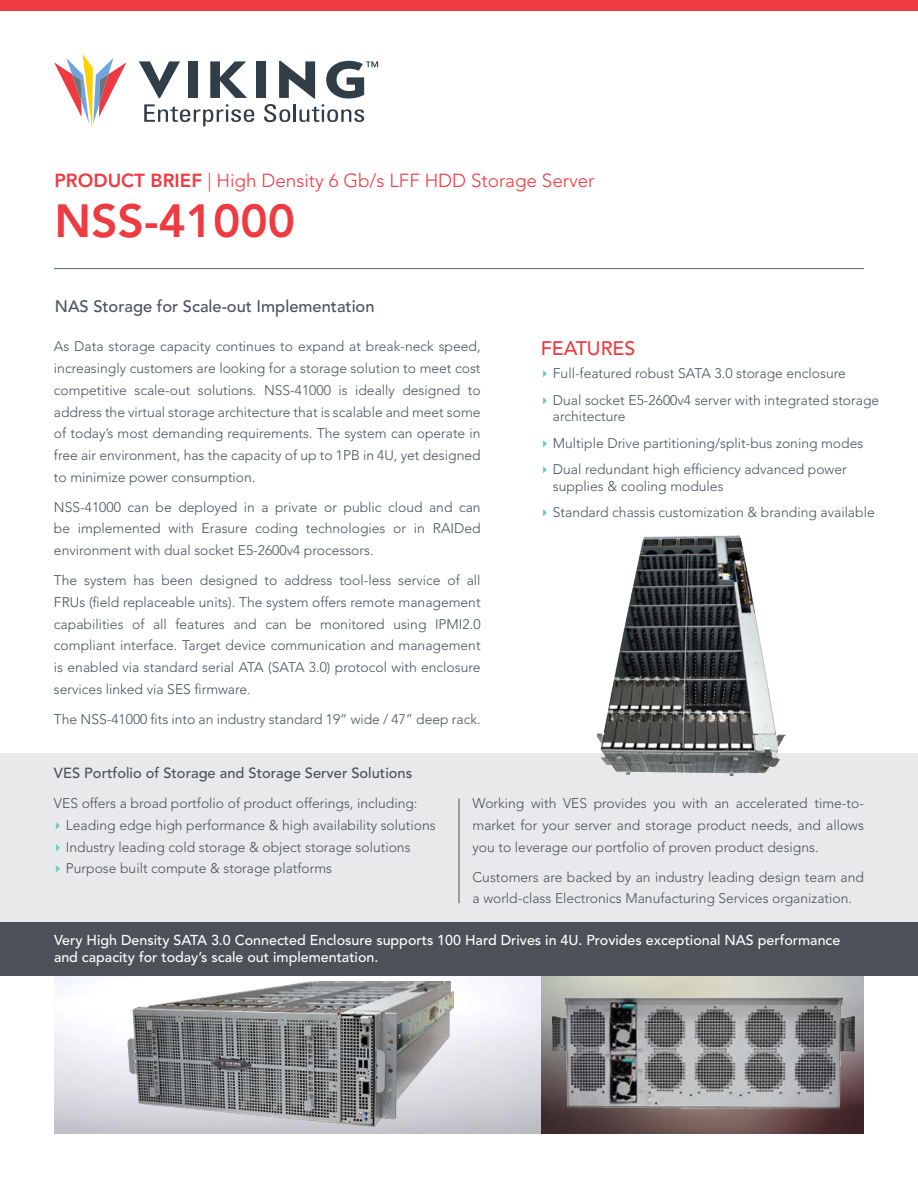
<style>
.page{position:relative;width:918px;height:1188px;background:#fff}
.page>*{position:absolute;margin:0;border:0;box-sizing:border-box;transform-origin:0 0}
.t1{font:800 46.2px "Avenir LT Std";color:#ee3a41}
.t2{font:500 19.5px "Avenir LT Std";color:#ee3a41}
.t3{font:300 18.9px "Avenir LT Std";color:#ee3a41}
.t4{font:500 16.5px "Avenir LT Std";color:#4c515a}
.t5{font:500 14.7px "Avenir LT Std";color:#4c515a}
.grey_bullets{font:500 14.25px/17.1px "Avenir LT Std";color:#fff}
.t6{font:300 13.8px/21.8px "Avenir LT Std";color:#4c515a;text-align:justify}
.s1{font-weight:800}
.s2{font-family:"Courier";font-weight:400;color:#6bc8be}
</style>
<div class="page">
<div style="left:0;top:754px;width:918px;height:168px;background:#e8e9ea"></div>
<div style="left:0;top:0;width:918px;height:10px;background:#ee3a41"></div>
<hr style="left:54px;top:268px;width:810px;height:1px;background:#6a747b">
<img style="left:541px;top:975px;width:323px;height:159px">
<img style="left:54px;top:975px;width:487px;height:159px">
<img style="left:126px;top:981px;width:329px;height:149px">
<img style="left:551px;top:997px;width:303px;height:111px">
<div style="left:0;top:922px;width:918px;height:53px;background:#4c515a"></div>
<hr style="left:459px;top:798px;width:1px;height:105px;background:#4c515a">
<img style="left:598px;top:535px;width:190px;height:242px">
<svg style="left:54px;top:54px;width:73px;height:75px"></svg>
<svg style="left:139px;top:61px;width:41px;height:37px"></svg>
<div style="left:188px;top:61px;width:9px;height:37px;background:#313e48"></div>
<svg style="left:210px;top:61px;width:37px;height:37px"></svg>
<div style="left:257px;top:61px;width:9px;height:37px;background:#313e48"></div>
<svg style="left:144px;top:104px;width:110px;height:22px"></svg>
<svg style="left:264px;top:61px;width:114px;height:61px"></svg>
<p class="t3" style="left:54px;top:170px;width:542px"><span class="s1">PRODUCT BRIEF</span> | High Density 6 Gb/s LFF HDD Storage Server</p>
<p class="t1" style="left:54px;top:193px;width:242px">NSS-41000</p>
<p class="t4" style="left:55px;top:296px;width:321px">NAS Storage for Scale-out Implementation</p>
<p class="t6" style="left:54px;top:336px;width:428px">As Data storage capacity continues to expand at break-neck speed, increasingly customers are looking for a storage solution to meet cost competitive scale-out solutions. NSS-41000 is ideally designed to address the virtual storage architecture that is scalable and meet some of today’s most demanding requirements. The system can operate in free air environment, has the capacity of up to 1PB in 4U, yet designed to minimize power consumption.</p>
<p class="t6" style="left:54px;top:496px;width:428px">NSS-41000 can be deployed in a private or public cloud and can be implemented with Erasure coding technologies or in RAIDed environment with dual socket E5-2600v4 processors.</p>
<p class="t6" style="left:54px;top:569px;width:428px">The system has been designed to address tool-less service of all FRUs (field replaceable units). The system offers remote management capabilities of all features and can be monitored using IPMI2.0 compliant interface. Target device communication and management is enabled via standard serial ATA (SATA 3.0) protocol with enclosure services linked via SES firmware.</p>
<p class="t6" style="left:54px;top:708px;width:428px">The NSS-41000 fits into an industry standard 19” wide / 47” deep rack.</p>
<p class="t2" style="left:541px;top:337px;width:96px">FEATURES</p>
<p class="t6" style="left:541px;top:363px;width:307px"><span class="s2">‣</span> Full-featured robust SATA 3.0 storage enclosure</p>
<p class="t6" style="left:553px;top:392px;width:328px;line-height:16.6px;text-indent:-12px"><span class="s2">‣</span> Dual socket E5-2600v4 server with integrated storage architecture</p>
<p class="t6" style="left:541px;top:432px;width:324px"><span class="s2">‣</span> Multiple Drive partitioning/split-bus zoning modes</p>
<p class="t6" style="left:553px;top:461px;width:295px;line-height:16.6px;text-indent:-12px"><span class="s2">‣</span> Dual redundant high efficiency advanced power supplies &amp; cooling modules</p>
<p class="t6" style="left:541px;top:502px;width:335px"><span class="s2">‣</span> Standard chassis customization &amp; branding available</p>
<p class="t5" style="left:54px;top:765px;width:360px">VES Portfolio of Storage and Storage Server Solutions</p>
<p class="t6" style="left:54px;top:793px;width:383px;text-align:left">VES offers a broad portfolio of product offerings, including:<br><span class="s2">‣</span> Leading edge high performance &amp; high availability solutions <span class="s2">‣</span> Industry leading cold storage &amp; object storage solutions<br><span class="s2">‣</span> Purpose built compute &amp; storage platforms</p>
<p class="t6" style="left:473px;top:793px;width:393px">Working with VES provides you with an accelerated time-to&shy;market for your server and storage product needs, and allows you to leverage our portfolio of proven product designs.</p>
<p class="t6" style="left:473px;top:866px;width:393px">Customers are backed by an industry leading design team and a world-class Electronics Manufacturing Services organization.</p>
<p class="grey_bullets" style="left:54px;top:932px;width:788px">Very High Density SATA 3.0 Connected Enclosure supports 100 Hard Drives in 4U. Provides exceptional NAS performance and capacity for today’s scale out implementation.</p>
</div>
